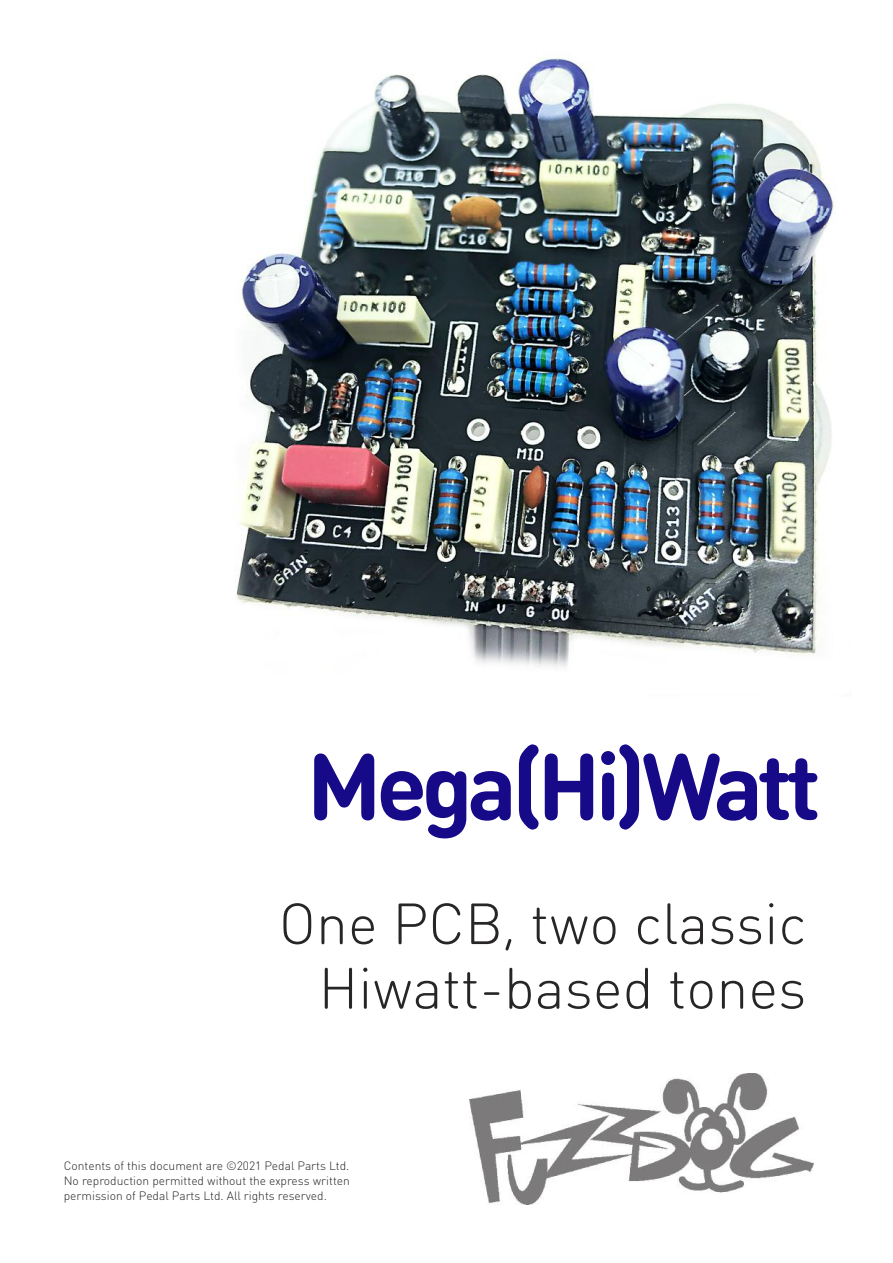
<style>
.page{position:relative;width:893px;height:1263px;background:#fff}
.page>*{position:absolute;margin:0;border:0;box-sizing:border-box;transform-origin:0 0}
.t1{font:700 93px "DIN Round Pro";letter-spacing:-.06em;color:#170a88}
.t2{font:300 57px/64.5px "DIN Round Pro";color:#272526;text-align:right}
.t3{font:300 12px/15px "DIN Round Pro";color:#272526;text-align:justify}
</style>
<div class="page">
<img style="left:469px;top:1073px;width:345px;height:132px">
<img style="left:236px;top:57px;width:599px;height:610px">
<h1 class="t1" style="left:306px;top:734px;width:515px">Mega(Hi)Watt</h1>
<h2 class="t2" style="left:279px;top:892px;width:529px">One PCB, two classic<br>Hiwatt-based tones</h2>
<p class="t3" style="left:64px;top:1158px;width:288px">Contents of this document are ©2021 Pedal Parts Ltd.<br>No reproduction permitted without the express written permission of Pedal Parts Ltd. All rights reserved.</p>
</div>
